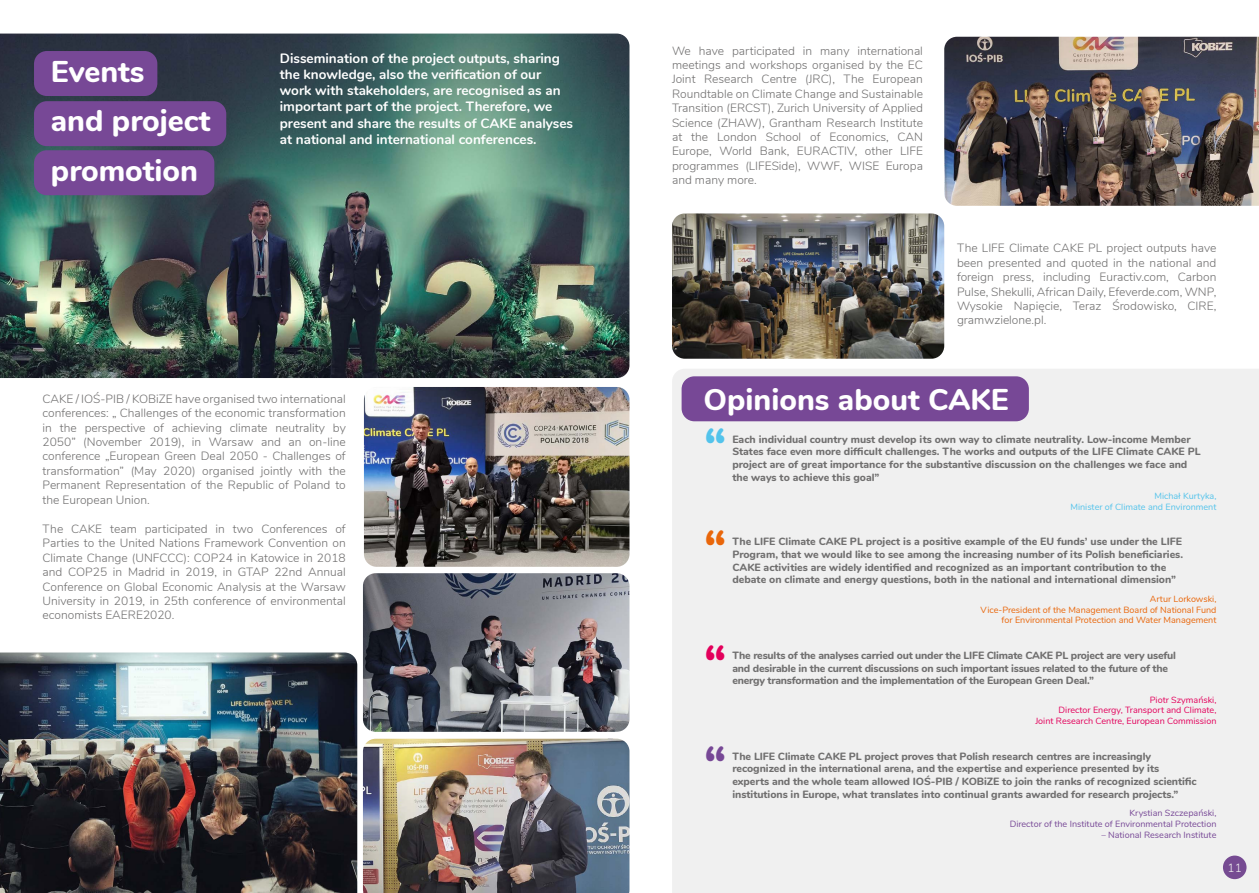
<style>
.page{position:relative;width:1259px;height:893px;background:#fff}
.page>*{position:absolute;margin:0;border:0;box-sizing:border-box;transform-origin:0 0}
.t1{font:800 48px "Nunito";color:#53c3eb}
.t2{font:800 48px "Nunito";color:#e9660a}
.t3{font:800 48px "Nunito";color:#e3005b}
.t4{font:800 48px "Nunito";color:#774896}
.t5{font:800 30px/49.5px "Nunito";color:#fff}
.t6{font:700 13.5px/16.2px "Nunito";color:#fff}
.t7{font:300 12px/14.4px "Nunito";color:#706f6f;text-align:justify}
.t8{font:300 12px "Nunito";color:#fff}
.t9{font:800 10.5px/12.6px "Nunito";letter-spacing:-.005em;color:#706f6f}
.t10{font:9px/10.8px "Nunito";color:#e9660a;text-align:right}
.t11{font:9px/10.8px "Nunito";color:#774896;text-align:right}
.t12{font:9px/10.8px "Nunito";color:#e3005b;text-align:right}
.t13{font:9px/10.8px "Nunito";color:#53c3eb;text-align:right}
</style>
<div class="page">
<div style="left:672px;top:369px;width:587px;height:524px;background:#f0f0f0"></div>
<img style="left:0;top:34px;width:629px;height:344px">
<img style="left:363px;top:573px;width:266px;height:159px">
<img style="left:363px;top:739px;width:266px;height:154px">
<div style="left:34px;top:51px;width:123px;height:45px;background:#774896;border-radius:13px"></div>
<div style="left:34px;top:101px;width:192px;height:45px;background:#774896;border-radius:13px"></div>
<div style="left:34px;top:150px;width:180px;height:45px;background:#774896;border-radius:13px"></div>
<img style="left:0;top:652px;width:357px;height:241px">
<img style="left:364px;top:387px;width:265px;height:180px">
<div style="left:681px;top:376px;width:348px;height:45px;background:#774896;border-radius:13px"></div>
<img style="left:672px;top:213px;width:272px;height:146px">
<img style="left:944px;top:37px;width:315px;height:169px">
<h2 class="t5" style="left:51px;top:45px;width:161px">Events<br>and project promotion</h2>
<p class="t6" style="left:280px;top:49px;width:295px">Dissemination of the project outputs, sharing the knowledge, also the verification of our work with stakeholders, are recognised as an important part of the project. Therefore, we present and share the results of CAKE analyses at national and international conferences.</p>
<p class="t7" style="left:672px;top:43px;width:252px">We have participated in many international meetings and workshops organised by the EC Joint Research Centre (JRC), The European Roundtable on Climate Change and Sustainable Transition (ERCST), Zurich University of Applied Science (ZHAW), Grantham Research Institute at the London School of Economics, CAN Europe, World Bank, EURACTIV, other LIFE programmes (LIFESide), WWF, WISE Europa and many more.</p>
<p class="t7" style="left:957px;top:240px;width:261px">The LIFE Climate CAKE PL project outputs have been presented and quoted in the national and foreign press, including Euractiv.com, Carbon Pulse, Shekulli, African Daily, Efeverde.com, WNP, Wysokie Napięcie, Teraz Środowisko, CIRE, gramwzielone.pl.</p>
<p class="t7" style="left:43px;top:391px;width:305px">CAKE / IOŚ-PIB / KOBiZE have organised two international conferences: „ Challenges of the economic transformation in the perspective of achieving climate neutrality by 2050” (November 2019), in Warsaw and an on-line conference „European Green Deal 2050 - Challenges of transformation” (May 2020) organised jointly with the Permanent Representation of the Republic of Poland to the European Union.</p>
<p class="t7" style="left:43px;top:521px;width:305px">The CAKE team participated in two Conferences of Parties to the United Nations Framework Convention on Climate Change (UNFCCC): COP24 in Katowice in 2018 and COP25 in Madrid in 2019, in GTAP 22nd Annual Conference on Global Economic Analysis at the Warsaw University in 2019, in 25th conference of environmental economists EAERE2020.</p>
<h2 class="t5" style="left:703px;top:373px;width:307px">Opinions about CAKE</h2>
<h1 class="t1" style="left:704px;top:410px;width:24px">“</h1>
<p class="t9" style="left:732px;top:432px;width:470px">Each individual country must develop its own way to climate neutrality. Low-income Member States face even more difficult challenges. The works and outputs of the LIFE Climate CAKE PL project are of great importance for the substantive discussion on the challenges we face and the ways to achieve this goal”</p>
<p class="t13" style="left:1070px;top:490px;width:147px">Michał Kurtyka,<br>Minister of Climate and Environment</p>
<p class="t9" style="left:732px;top:535px;width:452px">The LIFE Climate CAKE PL project is a positive example of the EU funds’ use under the LIFE Program, that we would like to see among the increasing number of its Polish beneficiaries.<br>CAKE activities are widely identified and recognized as an important contribution to the debate on climate and energy questions, both in the national and international dimension”</p>
<p class="t10" style="left:980px;top:593px;width:237px">Artur Lorkowski,<br>Vice-President of the Management Board of National Fund for Environmental Protection and Water Management</p>
<p class="t9" style="left:732px;top:648px;width:445px">The results of the analyses carried out under the LIFE Climate CAKE PL project are very useful and desirable in the current discussions on such important issues related to the future of the energy transformation and the implementation of the European Green Deal.”</p>
<p class="t12" style="left:1035px;top:693px;width:183px">Piotr Szymański,<br>Director Energy, Transport and Climate,<br>Joint Research Centre, European Commission</p>
<p class="t9" style="left:732px;top:749px;width:466px">The LIFE Climate CAKE PL project proves that Polish research centres are increasingly recognized in the international arena, and the expertise and experience presented by its experts and the whole team allowed IOŚ-PIB / KOBiZE to join the ranks of recognized scientific institutions in Europe, what translates into continual grants awarded for research projects.”</p>
<p class="t11" style="left:1009px;top:807px;width:208px">Krystian Szczepański,<br>Director of the Institute of Environmental Protection</p>
<p class="t11" style="left:1101px;top:828px;width:117px">– National Research Institute</p>
<h1 class="t2" style="left:704px;top:512px;width:24px">“</h1>
<h1 class="t3" style="left:704px;top:627px;width:24px">“</h1>
<h1 class="t4" style="left:704px;top:728px;width:24px">“</h1>
<p class="t8" style="left:1227px;top:859px;width:16px">11</p>
</div>
